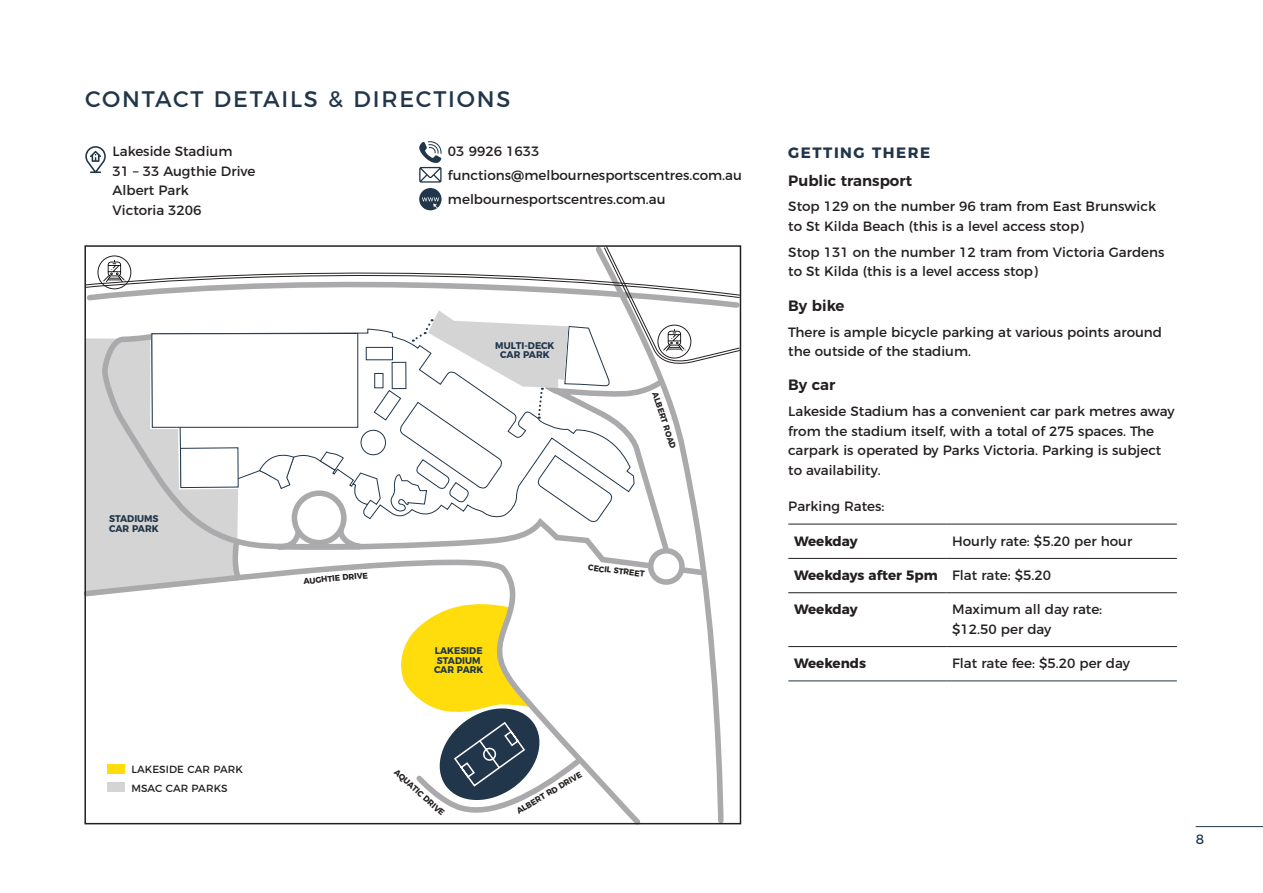
<style>
.page{position:relative;width:1263px;height:893px;background:#fff}
.page>*{position:absolute;margin:0;border:0;box-sizing:border-box;transform-origin:0 0}
.t1{font:22.5px "Montserrat";letter-spacing:.08em;color:#21364a}
.t2{font:600 15px "Montserrat";color:#241f1f}
.t3{font:700 15px "Montserrat";letter-spacing:.1em;color:#21364a}
.t4{font:13.5px/19.5px "Montserrat";color:#241f1f}
.t5{font:700 13.5px "Montserrat";color:#241f1f}
.t6{font:13.5px "Montserrat";color:#21364a}
.t7{font:10.35px/18.8px "Montserrat";letter-spacing:.01em;color:#241f1f}
.t8{font:700 9.75px/9.8px "Montserrat";color:#21364a;text-align:center;scale:.95 1}
.t9{font:700 8.4px "Montserrat";color:#241f1f;scale:.95 1}
.s1{font-weight:400}
</style>
<div class="page">
<hr style="left:1196px;top:826px;width:67px;height:1px;background:#21364a">
<hr style="left:788px;top:524px;width:158px;height:1px;background:#241f1f">
<hr style="left:946px;top:524px;width:231px;height:1px;background:#241f1f">
<hr style="left:788px;top:558px;width:158px;height:1px;background:#241f1f">
<hr style="left:946px;top:558px;width:231px;height:1px;background:#241f1f">
<hr style="left:788px;top:592px;width:158px;height:1px;background:#241f1f">
<hr style="left:946px;top:592px;width:231px;height:1px;background:#241f1f">
<hr style="left:788px;top:646px;width:158px;height:1px;background:#241f1f">
<hr style="left:946px;top:646px;width:231px;height:1px;background:#241f1f">
<hr style="left:788px;top:680px;width:158px;height:1px;background:#21364a">
<hr style="left:946px;top:680px;width:231px;height:1px;background:#21364a">
<svg style="left:419px;top:141px;width:23px;height:69px"></svg>
<svg style="left:85px;top:146px;width:21px;height:27px"></svg>
<svg style="left:84px;top:587px;width:507px;height:238px"></svg>
<svg style="left:591px;top:587px;width:135px;height:238px"></svg>
<div style="left:107px;top:782px;width:18px;height:10px;background:#d5d4d5"></div>
<div style="left:107px;top:765px;width:18px;height:9px;background:#ffdd0d"></div>
<svg style="left:87px;top:246px;width:655px;height:341px"></svg>
<div style="left:98px;top:256px;width:33px;height:33px;border:1px solid #241f1f;border-radius:50%"></div>
<div style="left:657px;top:325px;width:34px;height:33px;border:1px solid #241f1f;border-radius:50%"></div>
<svg style="left:397px;top:596px;width:188px;height:225px"></svg>
<h1 class="t1" style="left:85px;top:81px;width:427px">CONTACT DETAILS &amp; DIRECTIONS</h1>
<p class="t4" style="left:113px;top:140px;width:144px">Lakeside Stadium<br>31 – 33 Augthie Drive<br>Albert Park<br>Victoria 3206</p>
<p class="t4" style="left:448px;top:138px;width:295px;line-height:23.7px">03 9926 1633 functions@melbournesportscentres.com.au melbournesportscentres.com.au</p>
<p class="t8" style="left:109px;top:513px;width:54px;text-align:left">STADIUMS<br>CAR PARK</p>
<p class="t7" style="left:131px;top:759px;width:113px">LAKESIDE CAR PARK<br>MSAC CAR PARKS</p>
<p class="t8" style="left:495px;top:340px;width:64px">MULTI-DECK<br>CAR PARK</p>
<p class="t9" style="left:662px;top:390px;width:63px;rotate:72deg">ALBERT ROAD</p>
<p class="t9" style="left:303px;top:574px;width:69px;rotate:-5deg">AUGHTIE DRIVE</p>
<p class="t8" style="left:434px;top:645px;width:54px">LAKESIDE<br>STADIUM<br>CAR PARK</p>
<p class="t9" style="left:589px;top:560px;width:61px;rotate:7deg">CECIL STREET</p>
<p class="t9" style="left:400px;top:766px;width:69px;rotate:42deg">AQUATIC DRIVE</p>
<p class="t9" style="left:514px;top:805px;width:80px;rotate:-30deg">ALBERT RD DRIVE</p>
<p class="t3" style="left:788px;top:140px;width:144px">GETTING THERE</p>
<p class="t2" style="left:788px;top:168px;width:125px">Public transport</p>
<p class="t4" style="left:788px;top:196px;width:369px">Stop 129 on the number 96 tram from East Brunswick to St Kilda Beach (this is a level access stop)</p>
<p class="t4" style="left:788px;top:241px;width:378px">Stop 131 on the number 12 tram from Victoria Gardens to St Kilda (this is a level access stop)</p>
<p class="t2" style="left:788px;top:293px;width:58px">By bike</p>
<p class="t4" style="left:788px;top:321px;width:375px">There is ample bicycle parking at various points around the outside of the stadium.</p>
<p class="t2" style="left:788px;top:373px;width:49px">By car</p>
<p class="t4" style="left:788px;top:401px;width:388px">Lakeside Stadium has a convenient car park metres away from the stadium itself, with a total of 275 spaces. The carpark is operated by Parks Victoria. Parking is subject to availability.</p>
<p class="t4" style="left:788px;top:496px;width:98px">Parking Rates:</p>
<p class="t5" style="left:794px;top:530px;width:65px">Weekday</p>
<p class="t4" style="left:952px;top:530px;width:182px">Hourly rate: $5.20 per hour</p>
<p class="t5" style="left:794px;top:564px;width:258px">Weekdays after 5pm <span class="s1">Flat rate: $5.20</span></p>
<p class="t5" style="left:794px;top:598px;width:65px">Weekday</p>
<p class="t4" style="left:952px;top:599px;width:152px">Maximum all day rate: $12.50 per day</p>
<p class="t5" style="left:794px;top:652px;width:73px">Weekends</p>
<p class="t4" style="left:952px;top:652px;width:179px">Flat rate fee: $5.20 per day</p>
<p class="t6" style="left:1196px;top:828px;width:10px">8</p>
</div>
